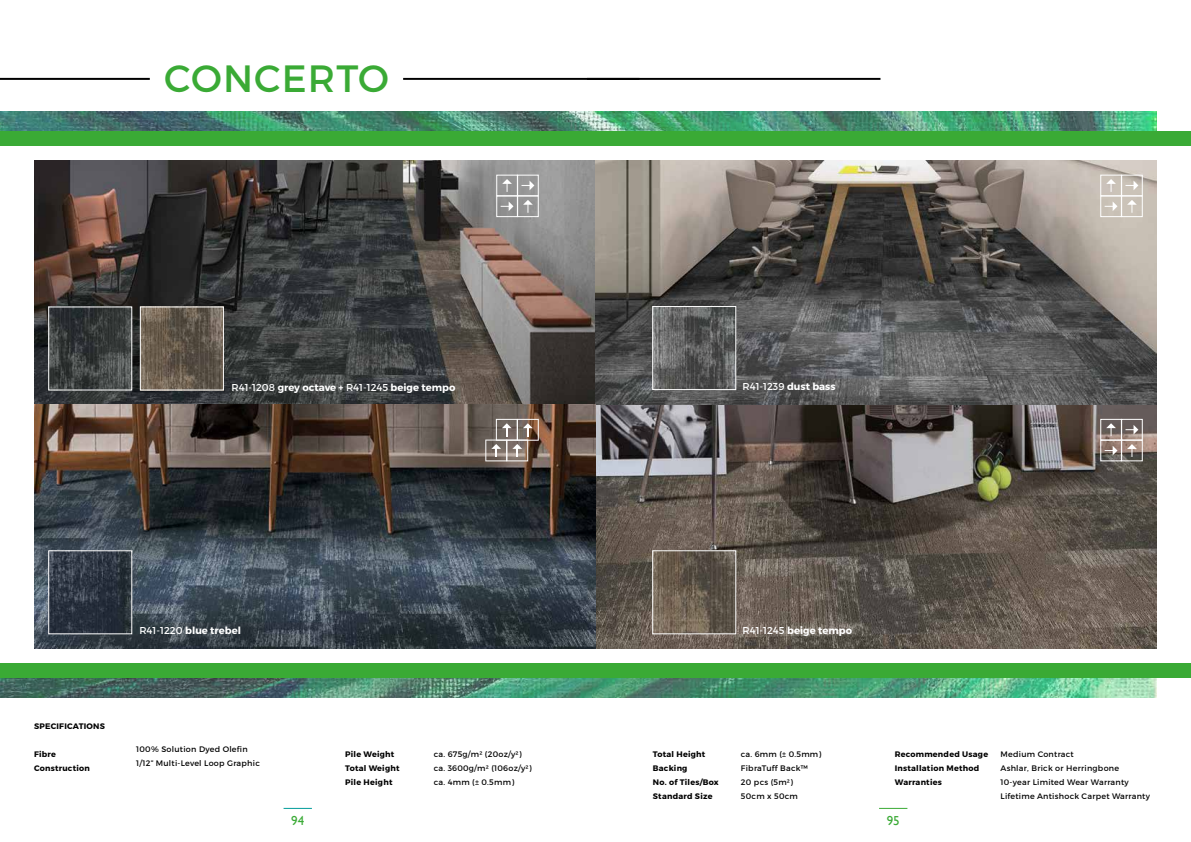
<style>
.page{position:relative;width:1191px;height:842px;background:#fff}
.page>*{position:absolute;margin:0;border:0;box-sizing:border-box;transform-origin:0 0}
.t1{font:38px "Montserrat";letter-spacing:.03em;color:#3aaa35}
.t2{font:13px "Gill Sans";color:#3aaa35}
.t3{font:700 10px "Montserrat";color:#fff}
.t4{font:10px "Montserrat";color:#fff}
.t5{font:8px/14px "Montserrat";letter-spacing:.03em;color:#000}
.t6{font:700 8px/14px "Montserrat";letter-spacing:.03em;color:#000}
.s1{font-weight:400}
.s2{font-weight:700}
</style>
<div class="page">
<svg style="left:283px;top:808px;width:29px;height:1px"></svg>
<svg style="left:879px;top:808px;width:28px;height:1px"></svg>
<hr style="left:403px;top:78px;width:236px;height:2px;background:#000">
<hr style="left:0;top:78px;width:150px;height:2px;background:#000">
<hr style="left:587px;top:78px;width:293px;height:2px;background:#000">
<img style="left:0;top:112px;width:1157px;height:585px">
<div style="left:0;top:136px;width:1191px;height:527px;background:#fff"></div>
<div style="left:0;top:131px;width:1191px;height:15px;background:#3aaa35"></div>
<div style="left:0;top:663px;width:1191px;height:14px;background:#3aaa35"></div>
<img style="left:34px;top:160px;width:1123px;height:488px">
<img style="left:50px;top:308px;width:80px;height:80px">
<div style="left:48px;top:306px;width:84px;height:84px;border:1px solid #fff"></div>
<img style="left:50px;top:552px;width:80px;height:80px">
<div style="left:48px;top:550px;width:84px;height:84px;border:1px solid #fff"></div>
<div style="left:517px;top:195px;width:22px;height:22px;border:1px solid #fff"></div>
<svg style="left:523px;top:200px;width:10px;height:13px"></svg>
<div style="left:517px;top:175px;width:22px;height:21px;border:1px solid #fff"></div>
<svg style="left:521px;top:181px;width:13px;height:9px"></svg>
<svg style="left:500px;top:201px;width:13px;height:10px"></svg>
<div style="left:496px;top:195px;width:22px;height:22px;border:1px solid #fff"></div>
<div style="left:496px;top:175px;width:22px;height:21px;border:1px solid #fff"></div>
<svg style="left:502px;top:179px;width:10px;height:13px"></svg>
<img style="left:654px;top:308px;width:80px;height:80px">
<div style="left:652px;top:306px;width:84px;height:84px;border:1px solid #fff"></div>
<img style="left:654px;top:552px;width:80px;height:80px">
<div style="left:652px;top:550px;width:84px;height:84px;border:1px solid #fff"></div>
<div style="left:1121px;top:440px;width:21px;height:21px;border:1px solid #fff"></div>
<svg style="left:1127px;top:444px;width:9px;height:13px"></svg>
<div style="left:1121px;top:419px;width:21px;height:21px;border:1px solid #fff"></div>
<svg style="left:1125px;top:425px;width:13px;height:10px"></svg>
<svg style="left:1104px;top:446px;width:13px;height:9px"></svg>
<div style="left:1100px;top:440px;width:21px;height:21px;border:1px solid #fff"></div>
<div style="left:1100px;top:419px;width:21px;height:21px;border:1px solid #fff"></div>
<svg style="left:1106px;top:423px;width:10px;height:13px"></svg>
<div style="left:1121px;top:195px;width:21px;height:22px;border:1px solid #fff"></div>
<svg style="left:1127px;top:200px;width:9px;height:13px"></svg>
<div style="left:1121px;top:175px;width:21px;height:21px;border:1px solid #fff"></div>
<svg style="left:1125px;top:181px;width:13px;height:9px"></svg>
<svg style="left:1104px;top:201px;width:13px;height:10px"></svg>
<div style="left:1100px;top:195px;width:21px;height:22px;border:1px solid #fff"></div>
<div style="left:1100px;top:175px;width:21px;height:21px;border:1px solid #fff"></div>
<svg style="left:1106px;top:179px;width:10px;height:13px"></svg>
<img style="left:142px;top:308px;width:80px;height:80px">
<div style="left:140px;top:306px;width:84px;height:84px;border:1px solid #fff"></div>
<svg style="left:485px;top:419px;width:54px;height:42px;background:#8c7e76"></svg>
<h1 class="t1" style="left:164px;top:55px;width:226px">CONCERTO</h1>
<p class="t3" style="left:231px;top:381px;width:225px"><span class="s1">R41-1208</span> grey octave + <span class="s1">R41-1245</span> beige tempo</p>
<p class="t3" style="left:139px;top:625px;width:103px"><span class="s1">R41-1220</span> blue trebel</p>
<p class="t4" style="left:742px;top:380px;width:95px">R41-1239 <span class="s2">dust bass</span></p>
<p class="t3" style="left:742px;top:625px;width:111px"><span class="s1">R41-1245</span> beige tempo</p>
<p class="t6" style="left:34px;top:719px;width:72px">SPECIFICATIONS</p>
<p class="t6" style="left:34px;top:747px;width:57px">Fibre<br>Construction</p>
<p class="t5" style="left:136px;top:742px;width:125px">100% Solution Dyed Olefin<br>1/12” Multi-Level Loop Graphic</p>
<p class="t6" style="left:345px;top:747px;width:56px">Pile Weight<br>Total Weight<br>Pile Height</p>
<p class="t5" style="left:434px;top:747px;width:99px">ca. 675g/m2 (20oz/y2) ca. 3600g/m2 (106oz/y2) ca. 4mm (± 0.5mm)</p>
<p class="t6" style="left:653px;top:747px;width:67px">Total Height<br>Backing<br>No. of Tiles/Box<br>Standard Size</p>
<p class="t5" style="left:741px;top:747px;width:82px">ca. 6mm (± 0.5mm)<br>FibraTuff Back™<br>20 pcs (5m2)<br>50cm x 50cm</p>
<p class="t6" style="left:894px;top:747px;width:95px">Recommended Usage<br>Installation Method<br>Warranties</p>
<p class="t5" style="left:1000px;top:747px;width:151px">Medium Contract<br>Ashlar, Brick or Herringbone<br>10-year Limited Wear Warranty<br>Lifetime Antishock Carpet Warranty</p>
<h2 class="t2" style="left:291px;top:813px;width:14px">94</h2>
<h2 class="t2" style="left:886px;top:813px;width:14px">95</h2>
</div>
